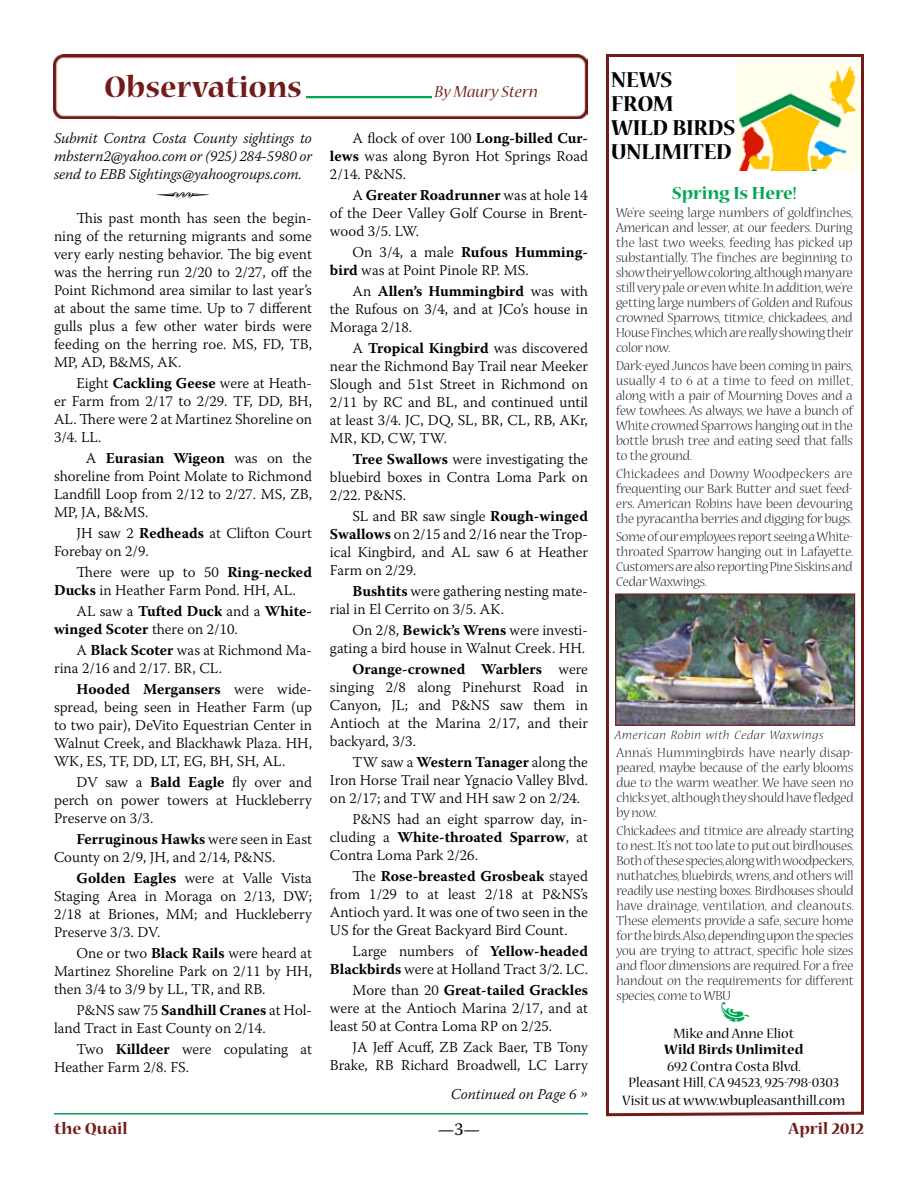
<style>
.page{position:relative;width:918px;height:1188px;background:#fff}
.page>*{position:absolute;margin:0;border:0;box-sizing:border-box;transform-origin:0 0}
.t1{font:700 33px "Nueva Std";color:#731b1b}
.t2{font:30px "Type Embellishments One Let Plain";color:#000}
.t3{font:27px "Type Embellishments One Let Plain";color:#00a651}
.t4{font:700 24px/24px "Nueva Std";letter-spacing:-.005em;color:#000}
.t5{font:700 19.5px "Nueva Std";letter-spacing:-.005em;color:#00a651}
.t6{font:700 18px "Nueva Std";color:#731b1b}
.t7{font:italic 18px "Nueva Std";color:#731b1b}
.t8{font:18px "Warnock Pro";color:#000}
.t9{font:300 15px/18px "Warnock Pro";color:#000;text-align:justify}
.t10{font:italic 300 15px/18px "Warnock Pro";letter-spacing:-.005em;color:#000;text-align:justify}
.t11{font:15px/16.5px "Nueva Std";color:#000;text-align:center}
.t12{font:700 15px/18px "Warnock Pro";color:#000}
.t13{font:700 15px "Nueva Std";color:#000}
.t14{font:300 14.25px/15px "Nueva Std";letter-spacing:-.005em;color:#000;text-align:justify}
.t15{font:italic 300 13.5px "Nueva Std";letter-spacing:.055em;color:#000}
.s1{font-weight:700}
.s2{font-weight:300}
</style>
<div class="page">
<hr style="left:54px;top:1113px;width:810px;height:1px;background:#00a651">
<div style="left:588px;top:1110px;width:286px;height:12px;background:#fff"></div>
<svg style="left:606px;top:54px;width:258px;height:1063px"></svg>
<img style="left:617px;top:595px;width:236px;height:129px">
<div style="left:615px;top:593px;width:240px;height:133px;border:1px solid #731b1b"></div>
<img style="left:54px;top:54px;width:534px;height:64px">
<hr style="left:306px;top:96px;width:126px;height:2px;background:#00a651">
<h1 class="t1" style="left:104px;top:72px;width:199px">Observations</h1>
<p class="t7" style="left:435px;top:84px;width:105px">By Maury Stern</p>
<p class="t9" style="left:330px;top:129px;width:260px;text-indent:23px">A flock of over 100 <span class="s1">Long-billed Cur&shy;lews</span> was along Byron Hot Springs Road 2/14. P&amp;NS.</p>
<p class="t9" style="left:330px;top:186px;width:259px;text-indent:22px">A <span class="s1">Greater Roadrunner</span> was at hole 14 of the Deer Valley Golf Course in Brent&shy;wood 3/5. LW.</p>
<p class="t9" style="left:330px;top:243px;width:260px;text-indent:22px">On 3/4, a male <span class="s1">Rufous Humming&shy;bird</span> was at Point Pinole RP. MS.</p>
<p class="t9" style="left:330px;top:282px;width:260px;text-indent:22px">An <span class="s1">Allen’s Hummingbird</span> was with the Rufous on 3/4, and at JCo’s house in Moraga 2/18.</p>
<p class="t9" style="left:330px;top:339px;width:260px;text-indent:22px">A <span class="s1">Tropical Kingbird</span> was discovered near the Richmond Bay Trail near Meeker Slough and 51st Street in Richmond on 2/11 by RC and BL, and continued until at least 3/4. JC, DQ, SL, BR, CL, RB, AKr, MR, KD, CW, TW.</p>
<p class="t9" style="left:330px;top:450px;width:259px;text-indent:22px"><span class="s1">Tree Swallows</span> were investigating the bluebird boxes in Contra Loma Park on 2/22. P&amp;NS.</p>
<p class="t9" style="left:330px;top:507px;width:260px;text-indent:22px">SL and BR saw single <span class="s1">Rough-winged Swallows</span> on 2/15 and 2/16 near the Trop&shy;ical Kingbird, and AL saw 6 at Heather Farm on 2/29.</p>
<p class="t9" style="left:330px;top:582px;width:260px;text-indent:22px"><span class="s1">Bushtits</span> were gathering nesting mate&shy;rial in El Cerrito on 3/5. AK.</p>
<p class="t9" style="left:330px;top:621px;width:259px;text-align:right">On 2/8, <span class="s1">Bewick’s Wrens</span> were investi&shy;gating a bird house in Walnut Creek. HH.</p>
<p class="t9" style="left:330px;top:660px;width:260px;text-indent:22px"><span class="s1">Orange-crowned Warblers</span> were singing 2/8 along Pinehurst Road in Canyon, JL; and P&amp;NS saw them in Antioch at the Marina 2/17, and their backyard, 3/3.</p>
<p class="t9" style="left:330px;top:753px;width:260px;text-indent:22px">TW saw a <span class="s1">Western Tanager</span> along the Iron Horse Trail near Ygnacio Valley Blvd. on 2/17; and TW and HH saw 2 on 2/24.</p>
<p class="t9" style="left:330px;top:810px;width:260px;text-indent:22px">P&amp;NS had an eight sparrow day, in&shy;cluding a <span class="s1">White-throated Sparrow</span>, at Contra Loma Park 2/26.</p>
<p class="t9" style="left:330px;top:867px;width:260px;text-indent:22px">The <span class="s1">Rose-breasted Grosbeak</span> stayed from 1/29 to at least 2/18 at P&amp;NS’s Antioch yard. It was one of two seen in the US for the Great Backyard Bird Count.</p>
<p class="t9" style="left:330px;top:942px;width:260px;text-align:right">Large numbers of <span class="s1">Yellow-headed<br>Blackbirds</span> were at Holland Tract 3/2. LC.</p>
<p class="t9" style="left:330px;top:981px;width:260px;text-indent:22px">More than 20 <span class="s1">Great-tailed Grackles </span>were at the Antioch Marina 2/17, and at least 50 at Contra Loma RP on 2/25.</p>
<p class="t9" style="left:330px;top:1038px;width:260px;text-align:right">JA Jeff Acuff, ZB Zack Baer, TB Tony<br>Brake, RB Richard Broadwell, LC Larry</p>
<p class="t10" style="left:451px;top:1085px;width:139px">Continued on Page 6 »</p>
<p class="t10" style="left:54px;top:129px;width:260px">Submit Contra Costa County sightings to mbstern2@yahoo.com or (925) 284-5980 or send to EBB Sightings@yahoogroups.com.</p>
<p class="t9" style="left:76px;top:208px;width:237px">This past month has seen the begin-</p>
<h2 class="t2" style="left:156px;top:183px;width:56px">Q</h2>
<p class="t9" style="left:54px;top:226px;width:260px">ning of the returning migrants and some very early nesting behavior. The big event was the herring run 2/20 to 2/27, off the Point Richmond area similar to last year’s at about the same time. Up to 7 different gulls plus a few other water birds were feeding on the herring roe. MS, FD, TB, MP, AD, B&amp;MS, AK.</p>
<p class="t9" style="left:54px;top:373px;width:260px;text-indent:22px">Eight <span class="s1">Cackling Geese</span> were at Heath&shy;er Farm from 2/17 to 2/29. TF, DD, BH, AL. There were 2 at Martinez Shoreline on 3/4. LL.</p>
<p class="t9" style="left:54px;top:448px;width:260px;text-indent:32px">A <span class="s1">Eurasian Wigeon</span> was on the shoreline from Point Molate to Richmond Landfill Loop from 2/12 to 2/27. MS, ZB, MP, JA, B&amp;MS.</p>
<p class="t9" style="left:54px;top:523px;width:260px;text-indent:22px">JH saw 2 <span class="s1">Redheads</span> at Clifton Court<br>Forebay on 2/9.</p>
<p class="t9" style="left:54px;top:562px;width:259px;text-indent:22px">There were up to 50 <span class="s1">Ring-necked<br>Ducks</span> in Heather Farm Pond. HH, AL.</p>
<p class="t12" style="left:54px;top:601px;width:259px;text-indent:22px"><span class="s2">AL saw a</span> Tufted Duck <span class="s2">and a</span> White&shy;winged Scoter <span class="s2">there on 2/10.</span></p>
<p class="t9" style="left:54px;top:640px;width:259px;text-indent:22px">A <span class="s1">Black Scoter</span> was at Richmond Ma&shy;rina 2/16 and 2/17. BR, CL.</p>
<p class="t9" style="left:54px;top:679px;width:260px;text-indent:22px"><span class="s1">Hooded Mergansers</span> were wide&shy;spread, being seen in Heather Farm (up to two pair), DeVito Equestrian Center in Walnut Creek, and Blackhawk Plaza. HH, WK, ES, TF, DD, LT, EG, BH, SH, AL.</p>
<p class="t9" style="left:54px;top:772px;width:260px;text-indent:22px">DV saw a <span class="s1">Bald Eagle</span> fly over and perch on power towers at Huckleberry Preserve on 3/3.</p>
<p class="t9" style="left:54px;top:829px;width:259px;text-indent:22px"><span class="s1">Ferruginous Hawks</span> were seen in East<br>County on 2/9, JH, and 2/14, P&amp;NS.</p>
<p class="t9" style="left:54px;top:868px;width:260px;text-indent:22px"><span class="s1">Golden Eagles</span> were at Valle Vista Staging Area in Moraga on 2/13, DW; 2/18 at Briones, MM; and Huckleberry Preserve 3/3. DV.</p>
<p class="t9" style="left:54px;top:943px;width:260px;text-indent:22px">One or two <span class="s1">Black Rails</span> were heard at Martinez Shoreline Park on 2/11 by HH, then 3/4 to 3/9 by LL, TR, and RB.</p>
<p class="t9" style="left:54px;top:1000px;width:260px;text-indent:22px">P&amp;NS saw 75 <span class="s1">Sandhill Cranes</span> at Hol&shy;land Tract in East County on 2/14.</p>
<p class="t9" style="left:54px;top:1039px;width:259px;text-indent:22px">Two <span class="s1">Killdeer</span> were copulating at<br>Heather Farm 2/8. FS.</p>
<h3 class="t4" style="left:611px;top:68px;width:126px">NEWS<br>FROM<br>WILD BIRDS<br>UNLIMITED</h3>
<h3 class="t5" style="left:672px;top:184px;width:126px">Spring Is Here!</h3>
<p class="t14" style="left:616px;top:206px;width:239px">We’re seeing large numbers of goldfinches, American and lesser, at our feeders. During the last two weeks, feeding has picked up substantially. The finches are beginning to show their yellow coloring, although many are still very pale or even white. In addition, we’re getting large numbers of Golden and Rufous crowned Sparrows, titmice, chickadees, and House Finches, which are really showing their color now.</p>
<p class="t14" style="left:616px;top:359px;width:239px">Dark-eyed Juncos have been coming in pairs, usually 4 to 6 at a time to feed on millet, along with a pair of Mourning Doves and a few towhees. As always, we have a bunch of White crowned Sparrows hanging out in the bottle brush tree and eating seed that falls to the ground.</p>
<p class="t14" style="left:616px;top:467px;width:238px">Chickadees and Downy Woodpeckers are frequenting our Bark Butter and suet feed&shy;ers. American Robins have been devouring the pyracantha berries and digging for bugs.</p>
<p class="t14" style="left:616px;top:530px;width:239px">Some of our employees report seeing a White&shy;throated Sparrow hanging out in Lafayette.<br>Customers are also reporting Pine Siskins and Cedar Waxwings.</p>
<p class="t15" style="left:615px;top:729px;width:210px">American Robin with Cedar Waxwings</p>
<p class="t14" style="left:616px;top:746px;width:239px">Anna’s Hummingbirds have nearly disap&shy;peared, maybe because of the early blooms due to the warm weather. We have seen no chicks yet, although they should have fledged by now.</p>
<p class="t14" style="left:616px;top:824px;width:239px">Chickadees and titmice are already starting to nest. It’s not too late to put out birdhouses.<br>Both of these species, along with woodpeckers, nuthatches, bluebirds, wrens, and others will readily use nesting boxes. Birdhouses should have drainage, ventilation, and cleanouts.<br>These elements provide a safe, secure home for the birds. Also, depending upon the species you are trying to attract, specific hole sizes and floor dimensions are required. For a free handout on the requirements for different species, come to WBU</p>
<h3 class="t3" style="left:720px;top:1002px;width:32px">©</h3>
<p class="t11" style="left:673px;top:1026px;width:122px">Mike and Anne Eliot</p>
<p class="t13" style="left:664px;top:1043px;width:141px">Wild Birds Unlimited</p>
<p class="t11" style="left:629px;top:1059px;width:212px">692 Contra Costa Blvd.<br>Pleasant Hill, CA 94523, 925-798-0303</p>
<p class="t11" style="left:622px;top:1093px;width:225px">Visit us at www.wbupleasanthill.com</p>
<p class="t6" style="left:54px;top:1120px;width:75px">the Quail</p>
<p class="t8" style="left:438px;top:1118px;width:44px">—3—</p>
<p class="t6" style="left:789px;top:1120px;width:77px">April 2012</p>
</div>
